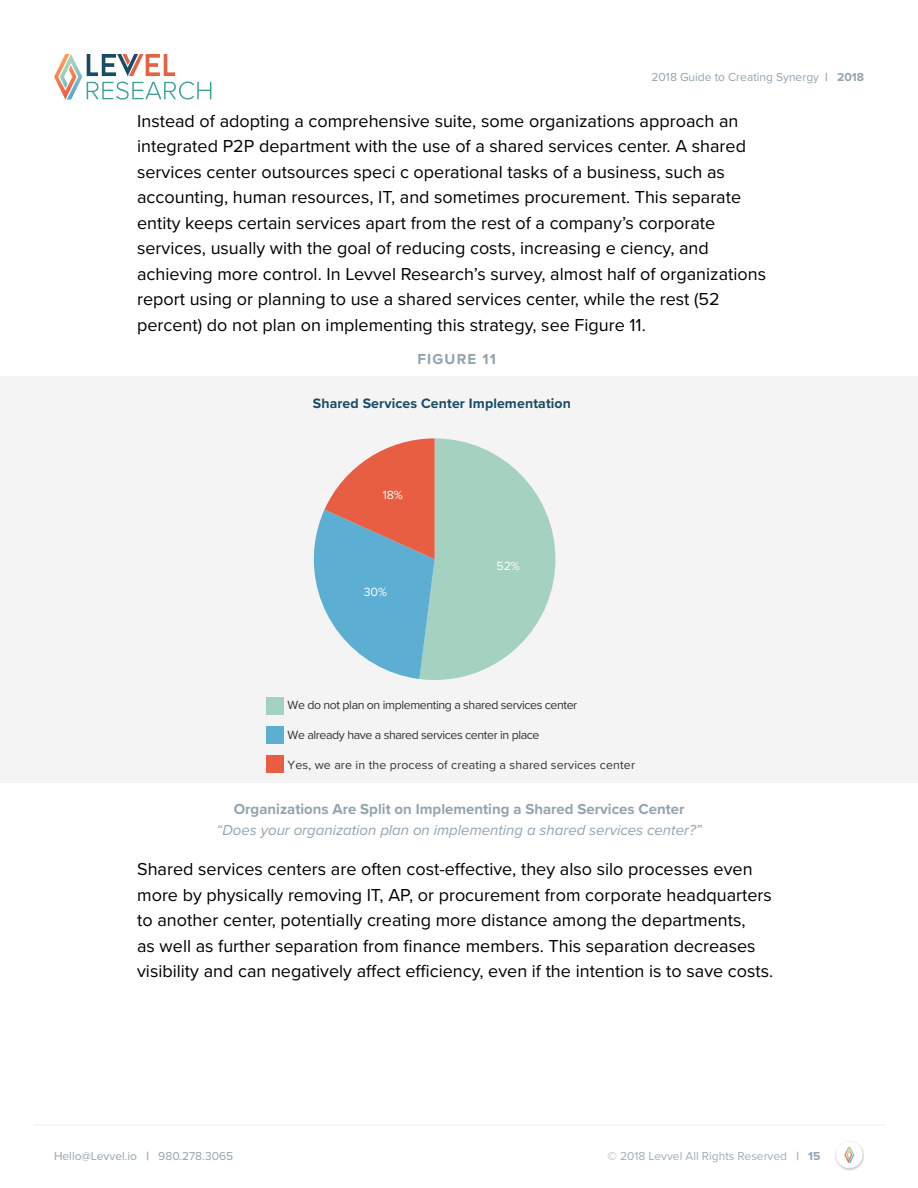
<style>
.page{position:relative;width:918px;height:1188px;background:#fff}
.page>*{position:absolute;margin:0;border:0;box-sizing:border-box;transform-origin:0 0}
.t1{font:18px/25.5px "Proxima Nova";color:#000}
.t2{font:italic 15px "Proxima Nova";color:#93a4af}
.t3{font:700 15px "Proxima Nova";color:#93a4af}
.t4{font:700 15px "Proxima Nova";letter-spacing:.08em;color:#93a4af}
.t5{font:700 14.1px "Proxima Nova";letter-spacing:.01em;color:#164b65}
.t6{font:12.3px "Proxima Nova";letter-spacing:-.03em;color:#333}
.t7{font:12.3px "Proxima Nova";letter-spacing:.01em;color:#333}
.t8{font:12.3px "Proxima Nova";color:#fff}
.t9{font:12px "Proxima Nova";color:#93a4af}
.t10{font:12px "Proxima Nova";color:#9eadb7}
.s1{font-weight:700}
.s2{font-weight:700;color:#9cacb6}
.s3{font-weight:700;color:#93a4af}
</style>
<div class="page">
<hr style="left:34px;top:1124px;width:852px;height:2px;background:#f4f4f4">
<svg style="left:54px;top:54px;width:157px;height:46px"></svg>
<img style="left:835px;top:1141px;width:29px;height:29px">
<div style="left:836px;top:1142px;width:27px;height:26px;background:#fff;border-radius:13px"></div>
<svg style="left:844px;top:1147px;width:10px;height:16px"></svg>
<div style="left:0;top:376px;width:918px;height:407px;background:#f4f4f4"></div>
<svg style="left:313px;top:438px;width:242px;height:242px"></svg>
<div style="left:266px;top:697px;width:18px;height:18px;background:#a4d1c0"></div>
<div style="left:266px;top:726px;width:18px;height:18px;background:#5cafd2"></div>
<div style="left:267px;top:755px;width:17px;height:17px;background:#e85e43"></div>
<p class="t9" style="left:652px;top:69px;width:214px">2018 Guide to Creating Synergy <span class="s1">| 2018</span></p>
<p class="t1" style="left:137px;top:107px;width:631px">Instead of adopting a comprehensive suite, some organizations approach an integrated P2P department with the use of a shared services center. A shared services center outsources speci c operational tasks of a business, such as accounting, human resources, IT, and sometimes procurement. This separate entity keeps certain services apart from the rest of a company’s corporate services, usually with the goal of reducing costs, increasing e ciency, and achieving more control. In Levvel Research’s survey, almost half of organizations report using or planning to use a shared services center, while the rest (52 percent) do not plan on implementing this strategy, see Figure 11.</p>
<p class="t4" style="left:418px;top:348px;width:80px">FIGURE 11</p>
<p class="t5" style="left:313px;top:393px;width:260px">Shared Services Center Implementation</p>
<p class="t8" style="left:383px;top:485px;width:22px">18%</p>
<p class="t8" style="left:364px;top:583px;width:25px">30%</p>
<p class="t8" style="left:497px;top:557px;width:25px">52%</p>
<p class="t6" style="left:288px;top:696px;width:291px">We do not plan on implementing a shared services center</p>
<p class="t6" style="left:288px;top:726px;width:254px">We already have a shared services center in place</p>
<p class="t7" style="left:288px;top:756px;width:349px">Yes, we are in the process of creating a shared services center</p>
<p class="t3" style="left:234px;top:798px;width:452px">Organizations Are Split on Implementing a Shared Services Center</p>
<p class="t2" style="left:217px;top:819px;width:487px">“Does your organization plan on implementing a shared services center?”</p>
<p class="t1" style="left:137px;top:856px;width:636px">Shared services centers are often cost-effective, they also silo processes even more by physically removing IT, AP, or procurement from corporate headquarters to another center, potentially creating more distance among the departments,<br>as well as further separation from finance members. This separation decreases visibility and can negatively affect efficiency, even if the intention is to save costs.</p>
<p class="t9" style="left:54px;top:1147px;width:181px">Hello@Levvel.io <span class="s1">|</span> 980.278.3065</p>
<p class="t10" style="left:608px;top:1147px;width:214px">© 2018 Levvel All Rights Reserved <span class="s2">|</span> <span class="s3">15</span></p>
</div>
